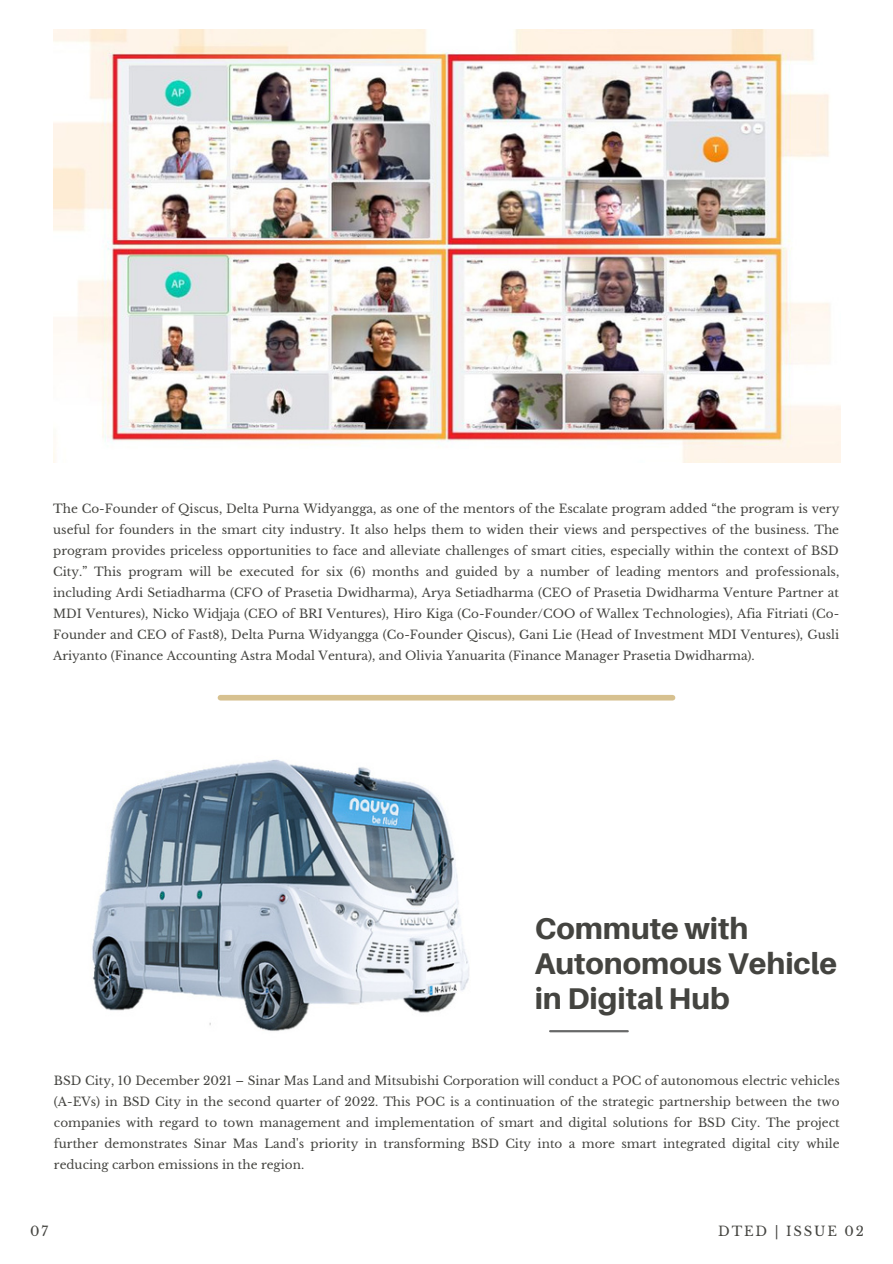
<style>
.page{position:relative;width:893px;height:1264px;background:#fff}
.page>*{position:absolute;margin:0;border:0;box-sizing:border-box;transform-origin:0 0}
.t1{font:800 30px/34.8px "Aileron";color:#444440}
.t2{font:13.2px "Libre Baskerville";letter-spacing:.14em;color:#444440}
.t3{font:12px/21px "Libre Baskerville";color:#444440;text-align:justify}
</style>
<div class="page">
<img style="left:53px;top:29px;width:787px;height:433px">
<div style="left:220px;top:695px;width:452px;height:5px;background:#d7c190"></div>
<img style="left:92px;top:759px;width:377px;height:272px">
<hr style="left:550px;top:1030px;width:77px;height:2px;background:#686969">
<p class="t3" style="left:53px;top:498px;width:787px">The Co-Founder of Qiscus, Delta Purna Widyangga, as one of the mentors of the Escalate program added “the program is very useful for founders in the smart city industry. It also helps them to widen their views and perspectives of the business. The program provides priceless opportunities to face and alleviate challenges of smart cities, especially within the context of BSD City.” This program will be executed for six (6) months and guided by a number of leading mentors and professionals, including Ardi Setiadharma (CFO of Prasetia Dwidharma), Arya Setiadharma (CEO of Prasetia Dwidharma Venture Partner at MDI Ventures), Nicko Widjaja (CEO of BRI Ventures), Hiro Kiga (Co-Founder/COO of Wallex Technologies), Afia Fitriati (Co-Founder and CEO of Fast8), Delta Purna Widyangga (Co-Founder Qiscus), Gani Lie (Head of Investment MDI Ventures), Gusli Ariyanto (Finance Accounting Astra Modal Ventura), and Olivia Yanuarita (Finance Manager Prasetia Dwidharma).</p>
<h1 class="t1" style="left:534px;top:910px;width:304px">Commute with<br>Autonomous Vehicle in Digital Hub</h1>
<p class="t3" style="left:54px;top:1070px;width:787px">BSD City, 10 December 2021 – Sinar Mas Land and Mitsubishi Corporation will conduct a POC of autonomous electric vehicles (A-EVs) in BSD City in the second quarter of 2022. This POC is a continuation of the strategic partnership between the two companies with regard to town management and implementation of smart and digital solutions for BSD City. The project further demonstrates Sinar Mas Land's priority in transforming BSD City into a more smart integrated digital city while reducing carbon emissions in the region.</p>
<p class="t2" style="left:30px;top:1223px;width:19px">07</p>
<p class="t2" style="left:718px;top:1223px;width:147px">DTED | ISSUE 02</p>
</div>
